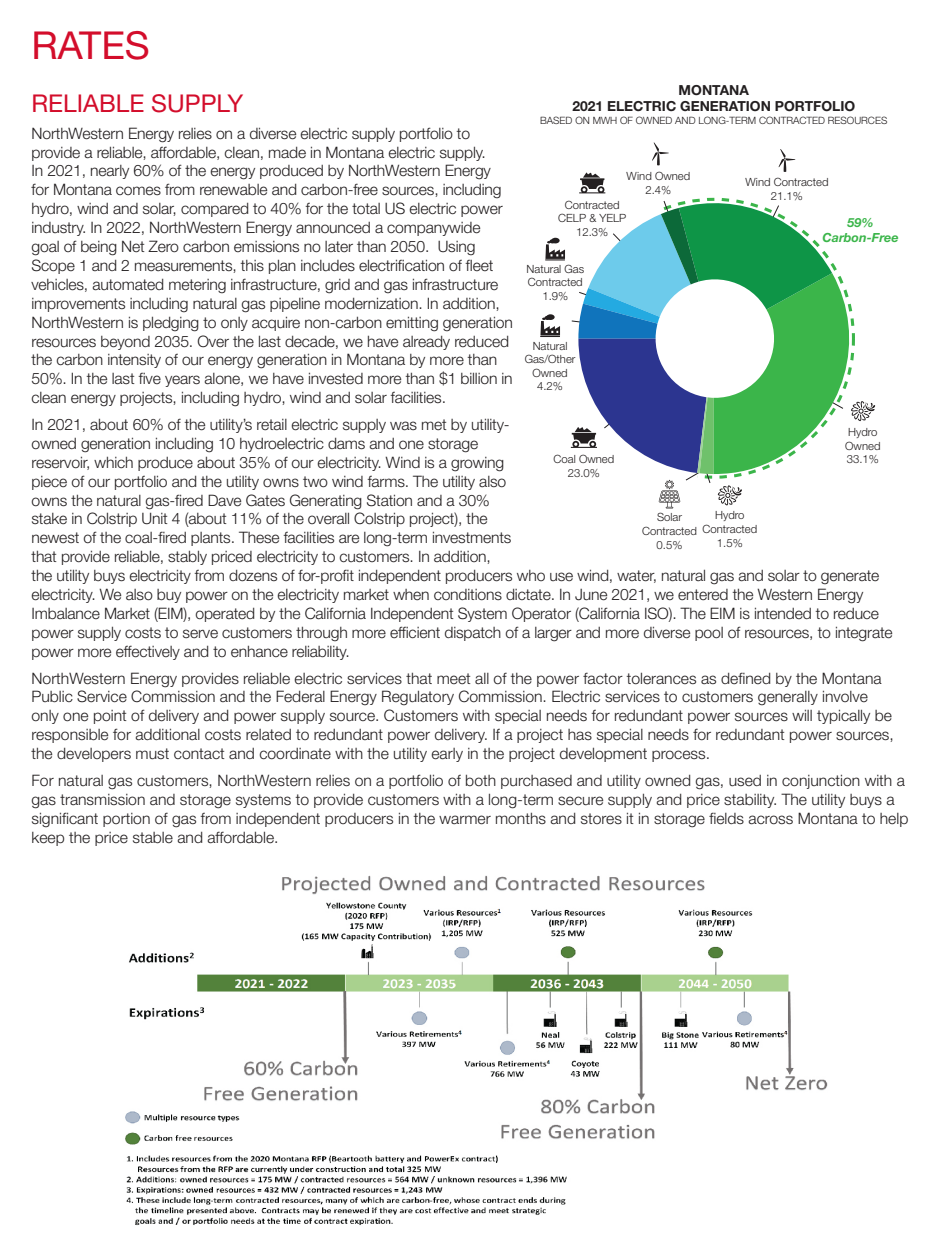
<style>
.page{position:relative;width:945px;height:1260px;background:#fff}
.page>*{position:absolute;margin:0;border:0;box-sizing:border-box;transform-origin:0 0}
.t1{font:38.5px "Helvetica Neue LT Std";color:#d30d2b}
.t2{font:24.5px "Helvetica Neue LT Std";color:#d30d2b}
.t3{font:300 15.75px/18.9px "Helvetica Neue LT Std";letter-spacing:-.01em;color:#231f20}
.t4{font:700 13.83px/16.6px "Helvetica Neue LT Std";color:#231f20;text-align:center}
.t5{font:italic 700 12.6px/15px "Helvetica Neue LT Std";color:#3bb54a;text-align:center}
.t6{font:300 11.38px/13.7px "Helvetica Neue LT Std";color:#231f20;text-align:center}
.t7{font:300 10.15px "Helvetica Neue LT Std";color:#231f20}
</style>
<div class="page">
<svg style="left:540px;top:314px;width:20px;height:23px"></svg>
<svg style="left:545px;top:238px;width:20px;height:22px"></svg>
<svg style="left:571px;top:142px;width:305px;height:366px"></svg>
<img style="left:125px;top:875px;width:703px;height:351px">
<h1 class="t1" style="left:32px;top:22px;width:120px">RATES</h1>
<h2 class="t2" style="left:32px;top:89px;width:213px">RELIABLE SUPPLY</h2>
<p class="t3" style="left:32px;top:123px;width:483px">NorthWestern Energy relies on a diverse electric supply portfolio to provide a reliable, affordable, clean, made in Montana electric supply.<br>In 2021, nearly 60% of the energy produced by NorthWestern Energy<br>for Montana comes from renewable and carbon-free sources, including hydro, wind and solar, compared to 40% for the total US electric power industry. In 2022, NorthWestern Energy announced a companywide<br>goal of being Net Zero carbon emissions no later than 2050. Using Scope 1 and 2 measurements, this plan includes electrification of fleet vehicles, automated metering infrastructure, grid and gas infrastructure improvements including natural gas pipeline modernization. In addition, NorthWestern is pledging to only acquire non-carbon emitting generation resources beyond 2035. Over the last decade, we have already reduced the carbon intensity of our energy generation in Montana by more than 50%. In the last five years alone, we have invested more than $1 billion in clean energy projects, including hydro, wind and solar facilities.</p>
<p class="t3" style="left:32px;top:415px;width:863px">In 2021, about 60% of the utility’s retail electric supply was met by utility-<br>owned generation including 10 hydroelectric dams and one storage<br>reservoir, which produce about 35% of our electricity. Wind is a growing<br>piece of our portfolio and the utility owns two wind farms. The utility also<br>owns the natural gas-fired Dave Gates Generating Station and a 30%<br>stake in Colstrip Unit 4 (about 11% of the overall Colstrip project), the<br>newest of the coal-fired plants. These facilities are long-term investments<br>that provide reliable, stably priced electricity to customers. In addition,<br>the utility buys electricity from dozens of for-profit independent producers who use wind, water, natural gas and solar to generate electricity. We also buy power on the electricity market when conditions dictate. In June 2021, we entered the Western Energy Imbalance Market (EIM), operated by the California Independent System Operator (California ISO). The EIM is intended to reduce power supply costs to serve customers through more efficient dispatch of a larger and more diverse pool of resources, to integrate power more effectively and to enhance reliability.</p>
<p class="t3" style="left:32px;top:668px;width:864px">NorthWestern Energy provides reliable electric services that meet all of the power factor tolerances as defined by the Montana Public Service Commission and the Federal Energy Regulatory Commission. Electric services to customers generally involve only one point of delivery and power supply source. Customers with special needs for redundant power sources will typically be responsible for additional costs related to redundant power delivery. If a project has special needs for redundant power sources, the developers must contact and coordinate with the utility early in the project development process.</p>
<p class="t3" style="left:32px;top:771px;width:878px">For natural gas customers, NorthWestern relies on a portfolio of both purchased and utility owned gas, used in conjunction with a gas transmission and storage systems to provide customers with a long-term secure supply and price stability. The utility buys a significant portion of gas from independent producers in the warmer months and stores it in storage fields across Montana to help keep the price stable and affordable.</p>
<p class="t4" style="left:572px;top:81px;width:284px">MONTANA<br>2021 ELECTRIC GENERATION PORTFOLIO</p>
<p class="t7" style="left:540px;top:114px;width:349px">BASED ON MWH OF OWNED AND LONG-TERM CONTRACTED RESOURCES</p>
<p class="t6" style="left:627px;top:169px;width:65px">Wind Owned<br>2.4%</p>
<p class="t6" style="left:745px;top:175px;width:85px">Wind Contracted<br>21.1%</p>
<p class="t6" style="left:558px;top:197px;width:70px">Contracted<br>CELP &amp; YELP<br>12.3%</p>
<p class="t5" style="left:822px;top:214px;width:78px">59%<br>Carbon-Free</p>
<p class="t6" style="left:527px;top:262px;width:59px">Natural Gas<br>Contracted<br>1.9%</p>
<p class="t6" style="left:525px;top:339px;width:52px">Natural<br>Gas/Other<br>Owned<br>4.2%</p>
<p class="t6" style="left:845px;top:425px;width:37px;text-align:left">Hydro<br>Owned<br>33.1%</p>
<p class="t6" style="left:554px;top:452px;width:62px">Coal Owned<br>23.0%</p>
<p class="t6" style="left:702px;top:508px;width:56px">Hydro<br>Contracted<br>1.5%</p>
<p class="t6" style="left:642px;top:510px;width:56px">Solar<br>Contracted<br>0.5%</p>
</div>
